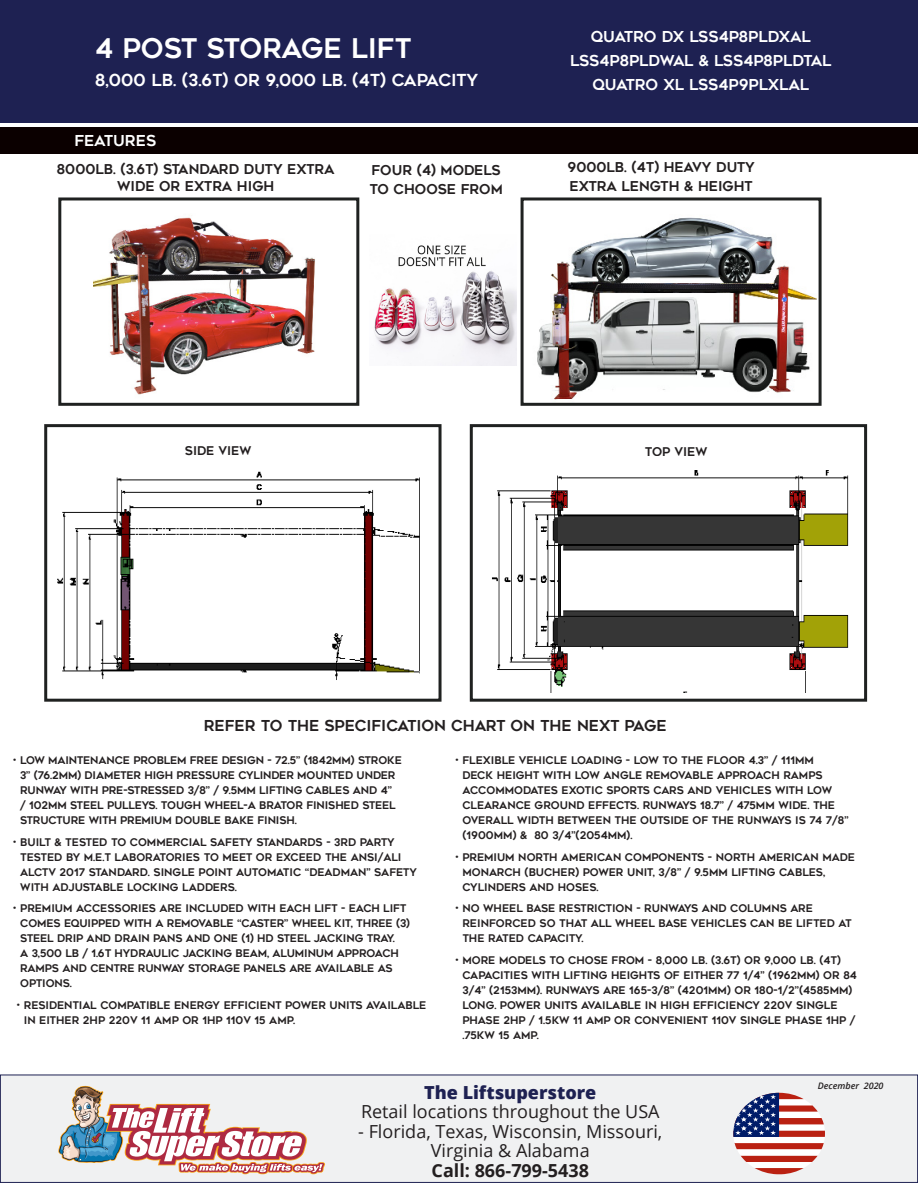
<style>
.page{position:relative;width:918px;height:1188px;background:#fff}
.page>*{position:absolute;margin:0;border:0;box-sizing:border-box;transform-origin:0 0}
.t1{font:27px "Geometos";color:#fff}
.t2{font:18px/19.5px "Open Sans";color:#231f20;text-align:center}
.t3{font:16.5px "Geometos";color:#fff}
.t4{font:15px "Geometos";color:#fff}
.t5{font:15px "Geometos";color:#231f20}
.t6{font:13.5px/16.5px "Geometos";color:#231f20;text-align:center}
.t7{font:12px "Geometos";color:#231f20}
.t8{font:10.5px/15px "Geometos";color:#231f20}
.t9{font:italic 600 9px "Open Sans";color:#231f20}
.s1{font-weight:800;color:#1e2152}
.s2{font-weight:700}
</style>
<div class="page">
<div style="left:0;top:1075px;width:918px;height:107px;background:#f0f1f2"></div>
<div style="left:0;top:1075px;width:918px;height:108px;border:1px solid #1e2152"></div>
<div style="left:58px;top:197px;width:301px;height:209px;border:3px solid #1f2120"></div>
<div style="left:0;top:127px;width:918px;height:27px;background:#0b0000"></div>
<img style="left:497px;top:204px;width:320px;height:202px">
<div style="left:521px;top:197px;width:301px;height:209px;border:3px solid #1f2120"></div>
<img style="left:93px;top:217px;width:222px;height:178px">
<div style="left:470px;top:424px;width:397px;height:278px;border:3px solid #1f2120"></div>
<div style="left:44px;top:424px;width:398px;height:278px;border:3px solid #1f2120"></div>
<img style="left:374px;top:226px;width:143px;height:139px">
<img style="left:57px;top:471px;width:363px;height:209px">
<img style="left:492px;top:470px;width:357px;height:223px">
<div style="left:0;top:1px;width:918px;height:122px;background:#1e2152"></div>
<svg style="left:58px;top:1085px;width:267px;height:89px"></svg>
<svg style="left:733px;top:1093px;width:92px;height:81px"></svg>
<p class="t1" style="left:95px;top:33px;width:318px">4 POST STORAGE LIFT</p>
<p class="t3" style="left:95px;top:71px;width:384px">8,000 LB. (3.6T) OR 9,000 LB. (4T) CAPACITY</p>
<p class="t4" style="left:75px;top:132px;width:83px">FEATURES</p>
<p class="t6" style="left:57px;top:161px;width:279px">8000LB. (3.6T) STANDARD DUTY EXTRA<br>WIDE OR EXTRA HIGH</p>
<p class="t6" style="left:372px;top:162px;width:131px">FOUR (4) MODELS</p>
<p class="t6" style="left:369px;top:181px;width:135px">TO CHOOSE FROM</p>
<p class="t4" style="left:591px;top:28px;width:221px">QUATRO DX LSS4P8PLDXAL</p>
<p class="t4" style="left:570px;top:52px;width:263px">LSS4P8PLDWAL &amp; LSS4P8PLDTAL</p>
<p class="t4" style="left:593px;top:76px;width:218px">QUATRO XL LSS4P9PLXLAL</p>
<p class="t6" style="left:568px;top:159px;width:189px">9000LB. (4T) HEAVY DUTY</p>
<p class="t6" style="left:570px;top:178px;width:185px">EXTRA LENGTH &amp; HEIGHT</p>
<p class="t7" style="left:185px;top:443px;width:68px">SIDE VIEW</p>
<p class="t7" style="left:645px;top:445px;width:64px">TOP VIEW</p>
<p class="t5" style="left:204px;top:717px;width:464px">REFER TO THE SPECIFICATION CHART ON THE NEXT PAGE</p>
<p class="t8" style="left:20px;top:753px;width:383px;text-indent:-7px">• LOW MAINTENANCE PROBLEM FREE DESIGN - 72.5” (1842MM) STROKE 3” (76.2MM) DIAMETER HIGH PRESSURE CYLINDER MOUNTED UNDER RUNWAY WITH PRE-STRESSED 3/8” / 9.5MM LIFTING CABLES AND 4”<br>/ 102MM STEEL PULLEYS. TOUGH WHEEL-A BRATOR FINISHED STEEL STRUCTURE WITH PREMIUM DOUBLE BAKE FINISH.</p>
<p class="t8" style="left:20px;top:834px;width:398px;text-indent:-7px">• BUILT &amp; TESTED TO COMMERCIAL SAFETY STANDARDS - 3RD PARTY TESTED BY M.E.T LABORATORIES TO MEET OR EXCEED THE ANSI/ALI ALCTV 2017 STANDARD. SINGLE POINT AUTOMATIC “DEADMAN” SAFETY WITH ADJUSTABLE LOCKING LADDERS.</p>
<p class="t8" style="left:20px;top:901px;width:391px;text-indent:-7px">• PREMIUM ACCESSORIES ARE INCLUDED WITH EACH LIFT - EACH LIFT COMES EQUIPPED WITH A REMOVABLE “CASTER” WHEEL KIT, THREE (3)<br>STEEL DRIP AND DRAIN PANS AND ONE (1) HD STEEL JACKING TRAY.<br>A 3,500 LB / 1.6T HYDRAULIC JACKING BEAM, ALUMINUM APPROACH RAMPS AND CENTRE RUNWAY STORAGE PANELS ARE AVAILABLE AS OPTIONS.</p>
<p class="t8" style="left:24px;top:998px;width:404px;text-indent:-7px">• RESIDENTIAL COMPATIBLE ENERGY EFFICIENT POWER UNITS AVAILABLE<br>IN EITHER 2HP 220V 11 AMP OR 1HP 110V 15 AMP.</p>
<p class="t8" style="left:462px;top:753px;width:388px;text-indent:-7px">• FLEXIBLE VEHICLE LOADING - LOW TO THE FLOOR 4.3” / 111MM<br>DECK HEIGHT WITH LOW ANGLE REMOVABLE APPROACH RAMPS ACCOMMODATES EXOTIC SPORTS CARS AND VEHICLES WITH LOW CLEARANCE GROUND EFFECTS. RUNWAYS 18.7” / 475MM WIDE. THE OVERALL WIDTH BETWEEN THE OUTSIDE OF THE RUNWAYS IS 74 7/8” (1900MM) &amp; 80 3/4”(2054MM).</p>
<p class="t8" style="left:462px;top:849px;width:394px;text-indent:-7px">• PREMIUM NORTH AMERICAN COMPONENTS - NORTH AMERICAN MADE<br>MONARCH (BUCHER) POWER UNIT, 3/8” / 9.5MM LIFTING CABLES,<br>CYLINDERS AND HOSES.</p>
<p class="t8" style="left:462px;top:901px;width:391px;text-indent:-7px">• NO WHEEL BASE RESTRICTION - RUNWAYS AND COLUMNS ARE<br>REINFORCED SO THAT ALL WHEEL BASE VEHICLES CAN BE LIFTED AT<br>THE RATED CAPACITY.</p>
<p class="t8" style="left:462px;top:953px;width:396px;text-indent:-7px">• MORE MODELS TO CHOSE FROM - 8,000 LB. (3.6T) OR 9,000 LB. (4T)<br>CAPACITIES WITH LIFTING HEIGHTS OF EITHER 77 1/4” (1962MM) OR 84<br>3/4” (2153MM). RUNWAYS ARE 165-3/8” (4201MM) OR 180-1/2”(4585MM)<br>LONG. POWER UNITS AVAILABLE IN HIGH EFFICIENCY 220V SINGLE PHASE 2HP / 1.5KW 11 AMP OR CONVENIENT 110V SINGLE PHASE 1HP / .75KW 15 AMP.</p>
<p class="t2" style="left:361px;top:1082px;width:300px"><span class="s1">The Liftsuperstore<br></span>Retail locations throughout the USA</p>
<p class="t2" style="left:358px;top:1121px;width:306px">- Florida, Texas, Wisconsin, Missouri,<br>Virginia &amp; Alabama<br><span class="s2">Call: 866-799-5438</span></p>
<p class="t9" style="left:818px;top:1080px;width:67px">December 2020</p>
</div>
